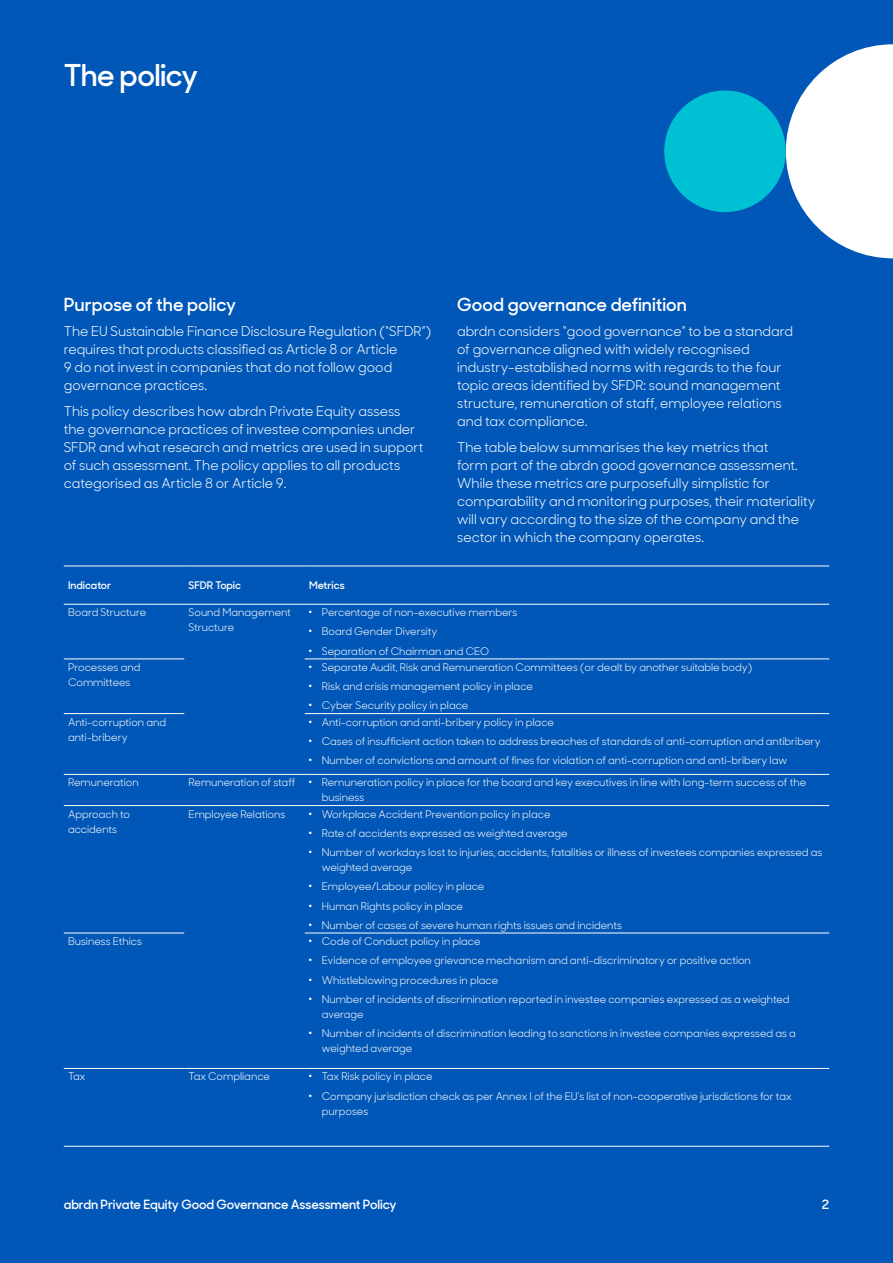
<style>
.page{position:relative;width:893px;height:1263px;background:#0057b7}
.page>*{position:absolute;margin:0;border:0;box-sizing:border-box;transform-origin:0 0}
.t1{font:600 30px "Sharp Sans Display No 1";letter-spacing:-.02em;color:#fff}
.t2{font:600 18px "Sharp Sans Display No 1";color:#fff}
.t3{font:13.5px/18px "Sharp Sans Display No 1";color:#fff}
.t4{font:600 12.75px "Sharp Sans Display No 1";letter-spacing:-.01em;color:#fff}
.t5{font:10.5px/19.2px "Sharp Sans Display No 1";color:#fff}
.t6{font:600 10.5px "Sharp Sans Display No 1";color:#fff}
</style>
<div class="page">
<svg style="left:786px;top:44px;width:107px;height:214px"></svg>
<div style="left:664px;top:91px;width:122px;height:121px;background:#00c1d4;border-radius:50%"></div>
<hr style="left:64px;top:566px;width:120px;height:1px;background:#fff">
<hr style="left:184px;top:566px;width:121px;height:1px;background:#fff">
<hr style="left:305px;top:566px;width:524px;height:1px;background:#fff">
<hr style="left:64px;top:1146px;width:120px;height:1px;background:#fff">
<hr style="left:184px;top:1146px;width:121px;height:1px;background:#fff">
<hr style="left:305px;top:1146px;width:524px;height:1px;background:#fff">
<hr style="left:64px;top:604px;width:120px;height:1px;background:#fff">
<hr style="left:184px;top:604px;width:121px;height:1px;background:#fff">
<hr style="left:305px;top:604px;width:524px;height:1px;background:#fff">
<hr style="left:64px;top:659px;width:120px;height:1px;background:#fff">
<hr style="left:305px;top:659px;width:524px;height:1px;background:#fff">
<hr style="left:64px;top:713px;width:120px;height:1px;background:#fff">
<hr style="left:305px;top:713px;width:524px;height:1px;background:#fff">
<hr style="left:64px;top:774px;width:120px;height:1px;background:#fff">
<hr style="left:184px;top:774px;width:121px;height:1px;background:#fff">
<hr style="left:305px;top:774px;width:524px;height:1px;background:#fff">
<hr style="left:64px;top:805px;width:120px;height:1px;background:#fff">
<hr style="left:184px;top:805px;width:121px;height:1px;background:#fff">
<hr style="left:305px;top:805px;width:524px;height:1px;background:#fff">
<hr style="left:64px;top:933px;width:120px;height:1px;background:#fff">
<hr style="left:305px;top:933px;width:524px;height:1px;background:#fff">
<hr style="left:64px;top:1068px;width:120px;height:1px;background:#fff">
<hr style="left:184px;top:1068px;width:121px;height:1px;background:#fff">
<hr style="left:305px;top:1068px;width:524px;height:1px;background:#fff">
<h1 class="t1" style="left:64px;top:52px;width:136px">The policy</h1>
<h2 class="t2" style="left:64px;top:291px;width:174px">Purpose of the policy</h2>
<p class="t3" style="left:64px;top:321px;width:369px">The EU Sustainable Finance Disclosure Regulation (“SFDR”) requires that products classified as Article 8 or Article<br>9 do not invest in companies that do not follow good governance practices.</p>
<p class="t3" style="left:64px;top:401px;width:361px">This policy describes how abrdn Private Equity assess the governance practices of investee companies under SFDR and what research and metrics are used in support of such assessment. The policy applies to all products categorised as Article 8 or Article 9.</p>
<h2 class="t2" style="left:457px;top:291px;width:231px">Good governance definition</h2>
<p class="t3" style="left:457px;top:321px;width:337px">abrdn considers “good governance” to be a standard of governance aligned with widely recognised industry-established norms with regards to the four topic areas identified by SFDR: sound management structure, remuneration of staff, employee relations and tax compliance.</p>
<p class="t3" style="left:457px;top:437px;width:360px">The table below summarises the key metrics that<br>form part of the abrdn good governance assessment.<br>While these metrics are purposefully simplistic for comparability and monitoring purposes, their materiality will vary according to the size of the company and the sector in which the company operates.</p>
<p class="t6" style="left:68px;top:577px;width:45px">Indicator</p>
<p class="t6" style="left:189px;top:577px;width:54px">SFDR Topic</p>
<p class="t6" style="left:309px;top:577px;width:37px">Metrics</p>
<p class="t5" style="left:68px;top:602px;width:80px">Board Structure</p>
<p class="t5" style="left:189px;top:604px;width:104px;line-height:15px">Sound Management<br>Structure</p>
<p class="t5" style="left:309px;top:602px;width:210px"><sup>.</sup> Percentage of non-executive members <sup>.</sup> Board Gender Diversity<br><sup>.</sup> Separation of Chairman and CEO</p>
<p class="t5" style="left:68px;top:659px;width:74px;line-height:15px">Processes and<br>Committees</p>
<p class="t5" style="left:309px;top:657px;width:445px"><sup>.</sup> Separate Audit, Risk and Remuneration Committees (or dealt by another suitable body) <sup>.</sup> Risk and crisis management policy in place<br><sup>.</sup> Cyber Security policy in place</p>
<p class="t5" style="left:68px;top:713px;width:100px;line-height:15px">Anti-corruption and anti-bribery</p>
<p class="t5" style="left:309px;top:711px;width:513px"><sup>.</sup> Anti-corruption and anti-bribery policy in place<br><sup>.</sup> Cases of insufficient action taken to address breaches of standards of anti-corruption and antibribery <sup>.</sup> Number of convictions and amount of fines for violation of anti-corruption and anti-bribery law</p>
<p class="t5" style="left:68px;top:772px;width:72px">Remuneration</p>
<p class="t5" style="left:189px;top:772px;width:109px">Remuneration of staff</p>
<p class="t5" style="left:322px;top:774px;width:486px;line-height:15px;text-indent:-13px"><sup>.</sup> Remuneration policy in place for the board and key executives in line with long-term success of the business</p>
<p class="t5" style="left:68px;top:805px;width:64px;line-height:15px">Approach to accidents</p>
<p class="t5" style="left:189px;top:803px;width:98px">Employee Relations</p>
<p class="t5" style="left:309px;top:803px;width:515px"><sup>.</sup> Workplace Accident Prevention policy in place<br><sup>.</sup> Rate of accidents expressed as weighted average<br><sup>.</sup> Number of workdays lost to injuries, accidents, fatalities or illness of investees companies expressed as</p>
<p class="t5" style="left:309px;top:857px;width:314px;text-indent:13px">weighted average<br><sup>.</sup> Employee/Labour policy in place<br><sup>.</sup> Human Rights policy in place<br><sup>.</sup> Number of cases of severe human rights issues and incidents</p>
<p class="t5" style="left:68px;top:931px;width:76px">Business Ethics</p>
<p class="t5" style="left:309px;top:931px;width:482px"><sup>.</sup> Code of Conduct policy in place<br><sup>.</sup> Evidence of employee grievance mechanism and anti-discriminatory or positive action<br><sup>.</sup> Whistleblowing procedures in place<br><sup>.</sup> Number of incidents of discrimination reported in investee companies expressed as a weighted</p>
<p class="t5" style="left:309px;top:1003px;width:488px;text-indent:13px">average<br><sup>.</sup> Number of incidents of discrimination leading to sanctions in investee companies expressed as a</p>
<p class="t5" style="left:322px;top:1038px;width:92px">weighted average</p>
<p class="t5" style="left:68px;top:1066px;width:19px">Tax</p>
<p class="t5" style="left:189px;top:1066px;width:83px">Tax Compliance</p>
<p class="t5" style="left:309px;top:1066px;width:484px"><sup>.</sup> Tax Risk policy in place<br><sup>.</sup> Company jurisdiction check as per Annex I of the EU’s list of non-cooperative jurisdictions for tax</p>
<p class="t5" style="left:322px;top:1100px;width:48px">purposes</p>
<p class="t4" style="left:64px;top:1194px;width:334px">abrdn Private Equity Good Governance Assessment Policy</p>
<p class="t4" style="left:822px;top:1194px;width:9px">2</p>
</div>
